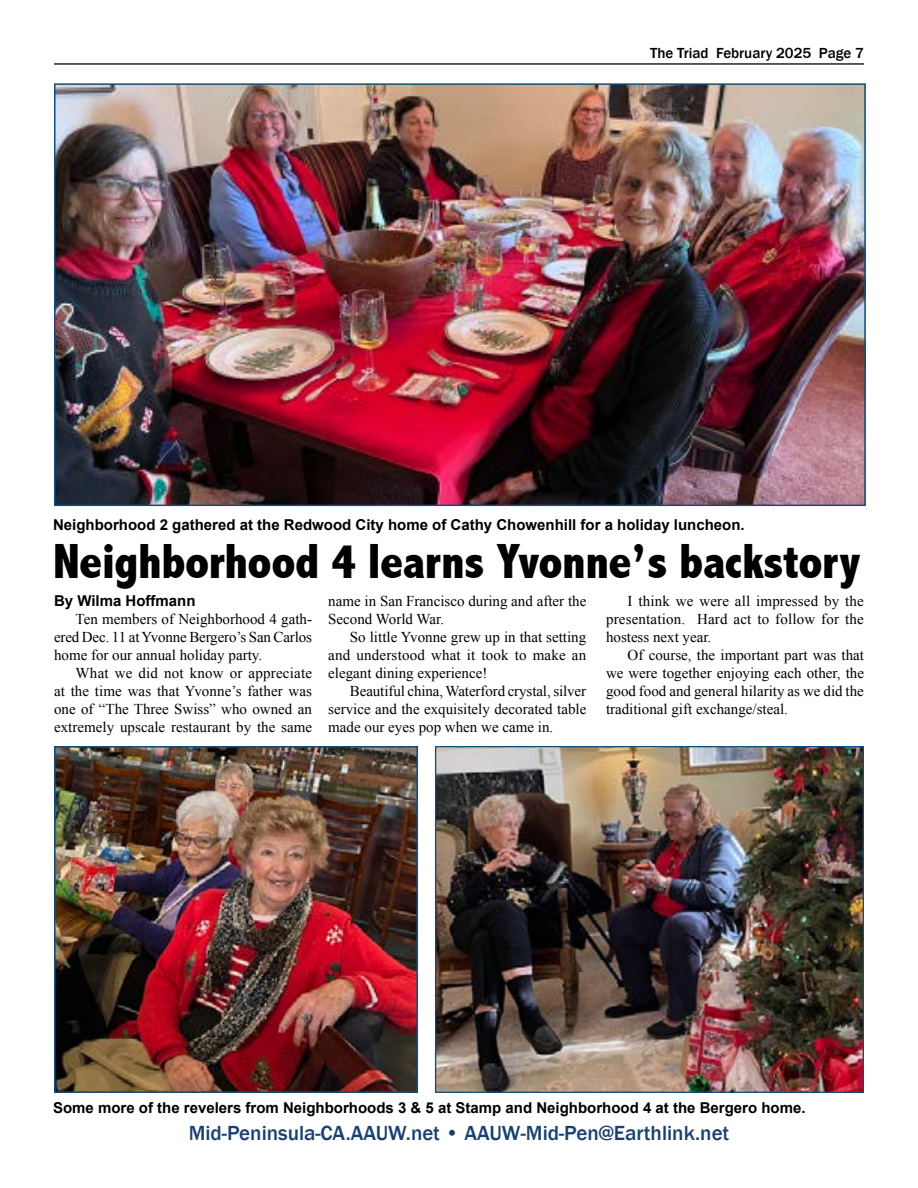
<style>
.page{position:relative;width:918px;height:1188px;background:#fff}
.page>*{position:absolute;margin:0;border:0;box-sizing:border-box;transform-origin:0 0}
.t1{font:800 condensed 49.5px "Abadi";letter-spacing:-.01em;color:#000}
.t2{font:500 21px "Franklin Gothic";color:#184171}
.t3{font:15px/18px "Times New Roman";color:#000;text-align:justify}
.t4{font:700 15px "Arial";color:#000}
.t5{font:500 15px "Franklin Gothic";color:#000}
</style>
<div class="page">
<hr style="left:54px;top:63px;width:810px;height:2px;background:#252525">
<img style="left:57px;top:749px;width:358px;height:341px">
<div style="left:54px;top:746px;width:364px;height:347px;border:2px solid #124d7a"></div>
<img style="left:437px;top:748px;width:425px;height:343px">
<div style="left:435px;top:746px;width:429px;height:347px;border:1px solid #124d7a"></div>
<img style="left:57px;top:86px;width:806px;height:417px">
<div style="left:54px;top:83px;width:812px;height:423px;border:2px solid #124d7a"></div>
<p class="t5" style="left:650px;top:44px;width:215px">The Triad February 2025 Page 7</p>
<p class="t4" style="left:53px;top:514px;width:693px">Neighborhood 2 gathered at the Redwood City home of Cathy Chowenhill for a holiday luncheon.</p>
<h1 class="t1" style="left:53px;top:533px;width:809px">Neighborhood 4 learns Yvonne’s backstory</h1>
<p class="t4" style="left:54px;top:591px;width:143px">By Wilma Hoffmann</p>
<p class="t3" style="left:54px;top:610px;width:260px;text-indent:22px">Ten members of Neighborhood 4 gath&shy;ered Dec. 11 at Yvonne Bergero’s San Carlos home for our annual holiday party.</p>
<p class="t3" style="left:54px;top:664px;width:260px;text-indent:22px">What we did not know or appreciate at the time was that Yvonne’s father was one of “The Three Swiss” who owned an extremely upscale restaurant by the same</p>
<p class="t3" style="left:328px;top:591px;width:260px">name in San Francisco during and after the<br>Second World War.</p>
<p class="t3" style="left:328px;top:627px;width:259px;text-indent:22px">So little Yvonne grew up in that setting and understood what it took to make an elegant dining experience!</p>
<p class="t3" style="left:328px;top:681px;width:260px;text-indent:22px">Beautiful china, Waterford crystal, silver service and the exquisitely decorated table made our eyes pop when we came in.</p>
<p class="t3" style="left:606px;top:591px;width:259px;text-indent:22px">I think we were all impressed by the presentation. Hard act to follow for the hostess next year.</p>
<p class="t3" style="left:606px;top:645px;width:260px;text-indent:22px">Of course, the important part was that we were together enjoying each other, the good food and general hilarity as we did the traditional gift exchange/steal.</p>
<p class="t4" style="left:53px;top:1098px;width:754px">Some more of the revelers from Neighborhoods 3 &amp; 5 at Stamp and Neighborhood 4 at the Bergero home.</p>
<h2 class="t2" style="left:189px;top:1120px;width:542px">Mid-Peninsula-CA.AAUW.net • AAUW-Mid-Pen@Earthlink.net</h2>
</div>
